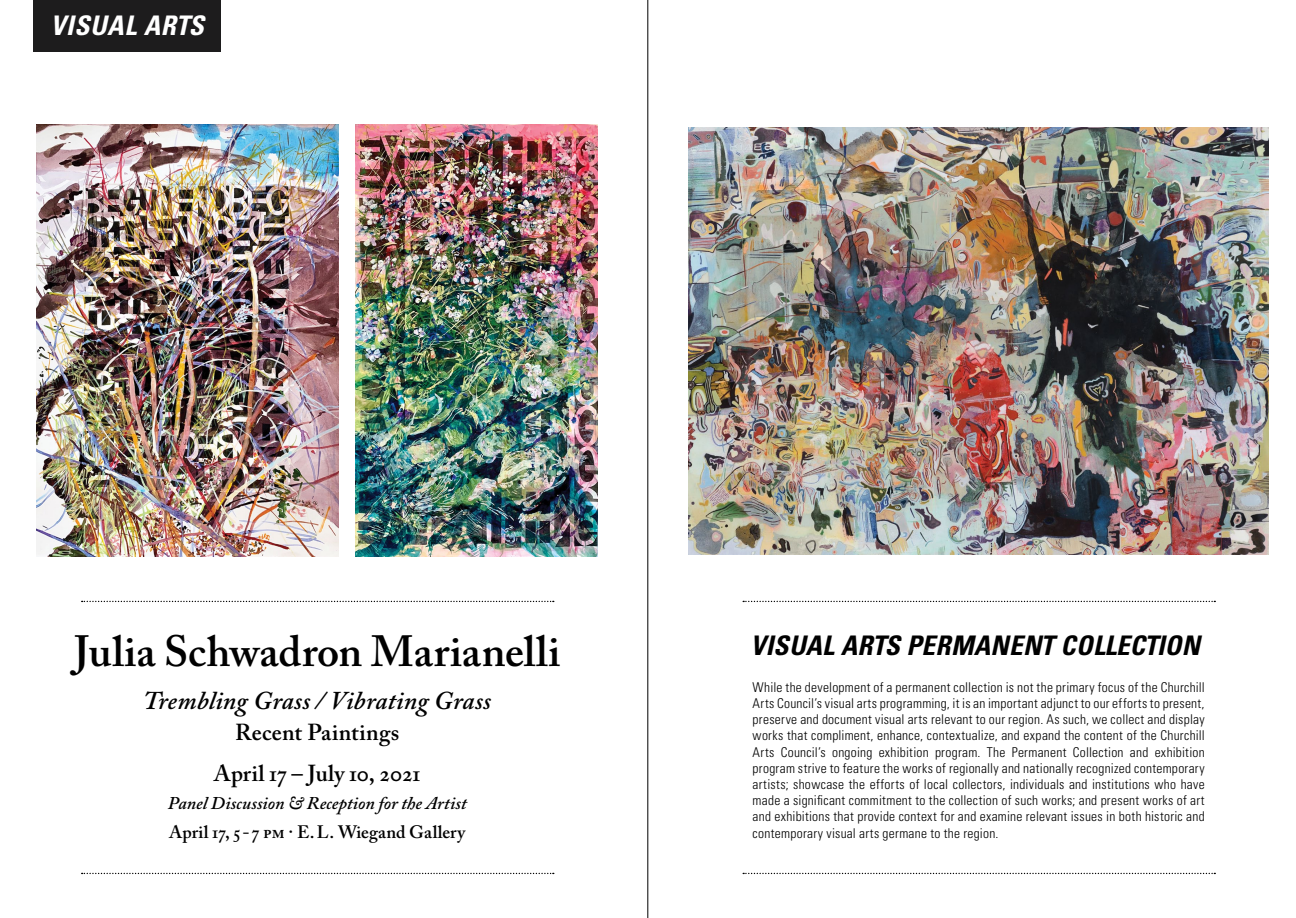
<style>
.page{position:relative;width:1296px;height:918px;background:#fff}
.page>*{position:absolute;margin:0;border:0;box-sizing:border-box;transform-origin:0 0}
.t1{font:600 43.35px "Adobe Caslon Pro";letter-spacing:.005em;color:#000}
.t2{font:italic 700 condensed 27px "Univers";letter-spacing:.01em;color:#000}
.t3{font:italic 700 condensed 27px "Univers";letter-spacing:.02em;color:#fff}
.t4{font:italic 600 25.5px "Adobe Caslon Pro";letter-spacing:.005em;color:#000}
.t5{font:600 22.95px/41.4px "Adobe Caslon Pro";letter-spacing:.01em;color:#000;text-align:center}
.t6{font:italic 600 17.85px "Adobe Caslon Pro";color:#000}
.t7{font:600 17.85px "Adobe Caslon Pro";letter-spacing:.005em;color:#000}
.t8{font:300 condensed 13.5px/16.2px "Univers";letter-spacing:.02em;color:#000;text-align:justify}
</style>
<div class="page">
<img style="left:688px;top:127px;width:581px;height:428px">
<svg style="left:743px;top:873px;width:472px;height:1px"></svg>
<svg style="left:743px;top:601px;width:472px;height:1px"></svg>
<img style="left:33px;top:0;width:615px;height:918px">
<h2 class="t3" style="left:51px;top:9px;width:155px">VISUAL ARTS</h2>
<h1 class="t1" style="left:74px;top:626px;width:487px">Julia Schwadron Marianelli</h1>
<h3 class="t4" style="left:143px;top:686px;width:349px">Trembling Grass / Vibrating Grass</h3>
<h3 class="t5" style="left:214px;top:711px;width:208px">Recent Paintings<br>April 17 – July 10, 2021</h3>
<h3 class="t6" style="left:168px;top:793px;width:301px">Panel Discussion &amp; Reception for the Artist</h3>
<h3 class="t7" style="left:169px;top:821px;width:298px">April 17, 5 - 7 pm · E. L. Wiegand Gallery</h3>
<h2 class="t2" style="left:751px;top:629px;width:451px">VISUAL ARTS PERMANENT COLLECTION</h2>
<p class="t8" style="left:753px;top:679px;width:454px">While the development of a permanent collection is not the primary focus of the Churchill Arts Council’s visual arts programming, it is an important adjunct to our efforts to present, preserve and document visual arts relevant to our region. As such, we collect and display works that compliment, enhance, contextualize, and expand the content of the Churchill Arts Council’s ongoing exhibition program. The Permanent Collection and exhibition program strive to feature the works of regionally and nationally recognized contemporary artists; showcase the efforts of local collectors, individuals and institutions who have made a significant commitment to the collection of such works; and present works of art and exhibitions that provide context for and examine relevant issues in both historic and contemporary visual arts germane to the region.</p>
</div>
